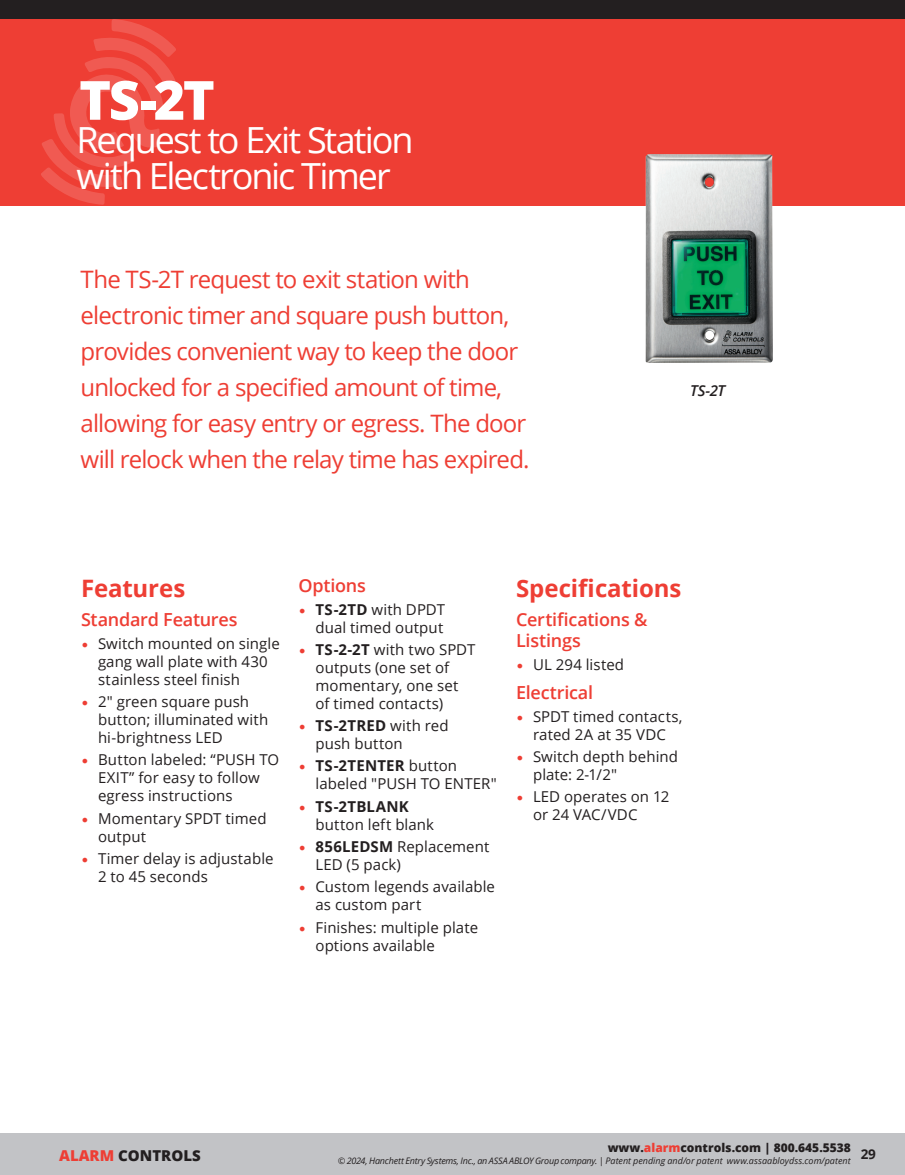
<style>
.page{position:relative;width:905px;height:1175px;background:#fff}
.page>*{position:absolute;margin:0;border:0;box-sizing:border-box;transform-origin:0 0}
.Product_Name_-_Bold{font:800 54px "Open Sans";color:#fff}
.Product_Description{font:36px/36px "Open Sans";letter-spacing:-.055em;color:#fff}
.Section_Head{font:24px/36px "Open Sans";letter-spacing:-.035em;color:#ee3e34}
.Specs_Features_Header{font:700 24px "Open Sans";letter-spacing:-.005em;color:#ee3e34}
.Specs_Features_Header-2{font:600 18px/21px "Open Sans";letter-spacing:-.015em;color:#ee3e34}
.t1{font:15px/18px "Open Sans";letter-spacing:.005em;color:#231f20}
.t2{font:800 15px "Open Sans";color:#231f20}
.Section_Head-2{font:italic 600 15px "Open Sans";color:#231f20}
.t3{font:700 13.5px "Open Sans";color:#231f20}
.t4{font:800 12px "Open Sans";color:#231f20}
.t5{font:italic 9px "Open Sans";letter-spacing:-.005em;color:#231f20}
.s1{font-family:"ASSA Vesta";color:#ee3e34}
.s2{font-weight:700}
.s3{color:#ee3e34}
</style>
<div class="page">
<div style="left:1px;top:1132px;width:903px;height:42px;background:#c2c3c6"></div>
<hr style="left:0;top:19px;width:1px;height:186px;background:#ee3e34">
<div style="left:1px;top:19px;width:903px;height:186px;background:#ee3e34"></div>
<svg style="left:0;top:0;width:1px;height:19px"></svg>
<div style="left:1px;top:0;width:903px;height:19px;background:#231f20"></div>
<svg style="left:41px;top:19px;width:135px;height:186px"></svg>
<img style="left:645px;top:154px;width:127px;height:209px">
<p class="Product_Name_-_Bold" style="left:79px;top:59px;width:137px">TS-2T</p>
<p class="Product_Description" style="left:76px;top:121px;width:338px">Request to Exit Station with Electronic Timer</p>
<p class="Section_Head" style="left:81px;top:261px;width:450px">The TS-2T request to exit station with electronic timer and square push button, provides convenient way to keep the door unlocked for a specified amount of time, allowing for easy entry or egress. The door will relock when the relay time has expired.</p>
<p class="Section_Head-2" style="left:690px;top:380px;width:37px">TS-2T</p>
<p class="Specs_Features_Header" style="left:81px;top:571px;width:106px">Features</p>
<p class="Specs_Features_Header-2" style="left:81px;top:609px;width:158px">Standard Features</p>
<p class="t1" style="left:98px;top:634px;width:183px;text-indent:-17px"><span class="s1">•</span> Switch mounted on single gang wall plate with 430 stainless steel finish</p>
<p class="t1" style="left:98px;top:692px;width:172px;text-indent:-17px"><span class="s1">•</span> 2" green square push button; illuminated with hi-brightness LED</p>
<p class="t1" style="left:98px;top:750px;width:183px;text-indent:-17px"><span class="s1">•</span> Button labeled: “PUSH TO<br>EXIT” for easy to follow egress instructions</p>
<p class="t1" style="left:98px;top:808px;width:170px;text-indent:-17px"><span class="s1">•</span> Momentary SPDT timed output</p>
<p class="t1" style="left:98px;top:849px;width:177px;text-indent:-17px"><span class="s1">•</span> Timer delay is adjustable<br>2 to 45 seconds</p>
<p class="Specs_Features_Header-2" style="left:298px;top:575px;width:69px">Options</p>
<p class="t1" style="left:298px;top:600px;width:148px;text-align:right"><span class="s1">•</span> <span class="s2">TS-2TD</span> with DPDT dual timed output</p>
<p class="t1" style="left:315px;top:640px;width:161px;text-indent:-17px"><span class="s1">•</span> <span class="s2">TS-2-2T</span> with two SPDT outputs (one set of momentary, one set of timed contacts)</p>
<p class="t1" style="left:315px;top:716px;width:135px;text-indent:-17px"><span class="s1">•</span> <span class="s2">TS-2TRED</span> with red push button</p>
<p class="t1" style="left:315px;top:756px;width:183px;text-indent:-17px"><span class="s1">•</span> <span class="s2">TS-2TENTER</span> button labeled "PUSH TO ENTER"</p>
<p class="t1" style="left:315px;top:797px;width:120px;text-indent:-17px"><span class="s1">•</span> <span class="s2">TS-2TBLANK </span>button left blank</p>
<p class="t1" style="left:315px;top:837px;width:175px;text-indent:-17px"><span class="s1">•</span> <span class="s2">856LEDSM</span> Replacement<br>LED (5 pack)</p>
<p class="t1" style="left:315px;top:877px;width:181px;text-indent:-17px"><span class="s1">•</span> Custom legends available as custom part</p>
<p class="t1" style="left:315px;top:917px;width:164px;text-indent:-17px"><span class="s1">•</span> Finishes: multiple plate options available</p>
<p class="Specs_Features_Header" style="left:516px;top:571px;width:167px">Specifications</p>
<p class="Specs_Features_Header-2" style="left:516px;top:609px;width:133px">Certifications &amp;<br>Listings</p>
<p class="t1" style="left:516px;top:655px;width:110px"><span class="s1">•</span> UL 294 listed</p>
<p class="Specs_Features_Header-2" style="left:516px;top:682px;width:79px">Electrical</p>
<p class="t1" style="left:516px;top:706px;width:168px;text-align:center"><span class="s1">•</span> SPDT timed contacts, rated 2A at 35 VDC</p>
<p class="t1" style="left:533px;top:747px;width:146px;text-indent:-17px"><span class="s1">•</span> Switch depth behind plate: 2-1/2"</p>
<p class="t1" style="left:533px;top:787px;width:138px;text-indent:-17px"><span class="s1">•</span> LED operates on 12 or 24 VAC/VDC</p>
<p class="t4" style="left:607px;top:1138px;width:245px">www.<span class="s3">alarm</span>controls.com | 800.645.5538</p>
<p class="t2" style="left:59px;top:1144px;width:143px"><span class="s3">ALARM</span> CONTROLS</p>
<p class="t5" style="left:338px;top:1154px;width:514px">© 2024, Hanchett Entry Systems, Inc., an ASSA ABLOY Group company. | Patent pending and/or patent www.assaabloydss.com/patent</p>
<p class="t3" style="left:860px;top:1144px;width:17px">29</p>
</div>
